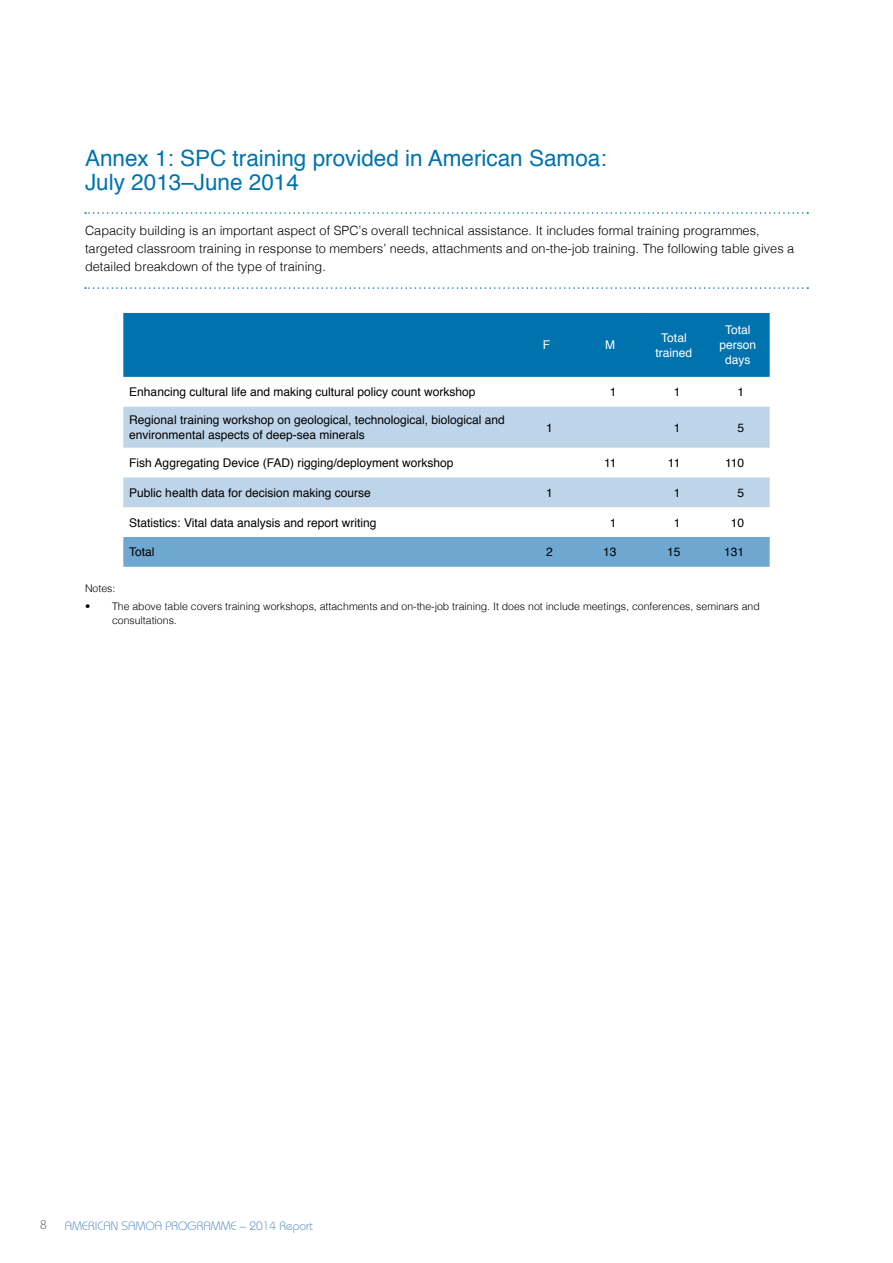
<style>
.page{position:relative;width:893px;height:1263px;background:#fff}
.page>*{position:absolute;margin:0;border:0;box-sizing:border-box;transform-origin:0 0}
.t1{font:22.5px/24px "Helvetica";color:#0073ae}
.t2{font:300 13.5px "Myriad Pro";color:#58595b}
.t3{font:300 12.75px/18px "Helvetica";color:#000}
.t4{font:12px/15px "Helvetica";color:#000}
.t5{font:300 12px "Bauhaus";color:#3472b9}
.t6{font:12px/15px "Helvetica";color:#fff;text-align:center}
.t7{font:300 10.5px/13.5px "Helvetica";color:#000}
</style>
<div class="page">
<svg style="left:85px;top:287px;width:723px;height:2px"></svg>
<svg style="left:85px;top:212px;width:723px;height:2px"></svg>
<div style="left:123px;top:313px;width:647px;height:64px;background:#0073ae"></div>
<svg style="left:123px;top:407px;width:647px;height:100px;fill:#bed4e9"></svg>
<div style="left:123px;top:537px;width:647px;height:30px;background:#6ea7d0"></div>
<h1 class="t1" style="left:85px;top:147px;width:523px">Annex 1: SPC training provided in American Samoa:<br>July 2013–June 2014</h1>
<p class="t3" style="left:85px;top:220px;width:711px">Capacity building is an important aspect of SPC’s overall technical assistance. It includes formal training programmes, targeted classroom training in response to members’ needs, attachments and on-the-job training. The following table gives a detailed breakdown of the type of training.</p>
<p class="t6" style="left:543px;top:338px;width:9px">F</p>
<p class="t6" style="left:605px;top:338px;width:11px">M</p>
<p class="t6" style="left:656px;top:331px;width:38px">Total trained</p>
<p class="t6" style="left:719px;top:323px;width:38px">Total person days</p>
<p class="t4" style="left:129px;top:385px;width:348px">Enhancing cultural life and making cultural policy count workshop</p>
<p class="t4" style="left:610px;top:385px;width:8px">1</p>
<p class="t4" style="left:674px;top:385px;width:8px">1</p>
<p class="t4" style="left:737px;top:385px;width:8px">1</p>
<p class="t4" style="left:129px;top:413px;width:377px">Regional training workshop on geological, technological, biological and environmental aspects of deep-sea minerals</p>
<p class="t4" style="left:546px;top:420px;width:8px">1</p>
<p class="t4" style="left:674px;top:420px;width:8px">1</p>
<p class="t4" style="left:737px;top:420px;width:8px">5</p>
<p class="t4" style="left:129px;top:456px;width:326px">Fish Aggregating Device (FAD) rigging/deployment workshop</p>
<p class="t4" style="left:604px;top:456px;width:14px">11</p>
<p class="t4" style="left:668px;top:456px;width:14px">11</p>
<p class="t4" style="left:725px;top:456px;width:21px">110</p>
<p class="t4" style="left:129px;top:485px;width:243px">Public health data for decision making course</p>
<p class="t4" style="left:546px;top:485px;width:8px">1</p>
<p class="t4" style="left:674px;top:485px;width:8px">1</p>
<p class="t4" style="left:737px;top:485px;width:8px">5</p>
<p class="t4" style="left:129px;top:515px;width:249px">Statistics: Vital data analysis and report writing</p>
<p class="t4" style="left:610px;top:515px;width:8px">1</p>
<p class="t4" style="left:674px;top:515px;width:8px">1</p>
<p class="t4" style="left:731px;top:515px;width:15px">10</p>
<p class="t4" style="left:129px;top:545px;width:27px">Total</p>
<p class="t4" style="left:546px;top:545px;width:8px">2</p>
<p class="t4" style="left:603px;top:545px;width:15px">13</p>
<p class="t4" style="left:667px;top:545px;width:15px">15</p>
<p class="t4" style="left:724px;top:545px;width:22px">131</p>
<p class="t7" style="left:85px;top:581px;width:32px">Notes:</p>
<p class="t7" style="left:112px;top:599px;width:649px;text-indent:-27px">• The above table covers training workshops, attachments and on-the-job training. It does not include meetings, conferences, seminars and consultations.</p>
<p class="t2" style="left:40px;top:1216px;width:8px">8</p>
<p class="t5" style="left:65px;top:1218px;width:250px">AMERICAN SAMOA PROGRAMME – 2014 Report</p>
</div>
